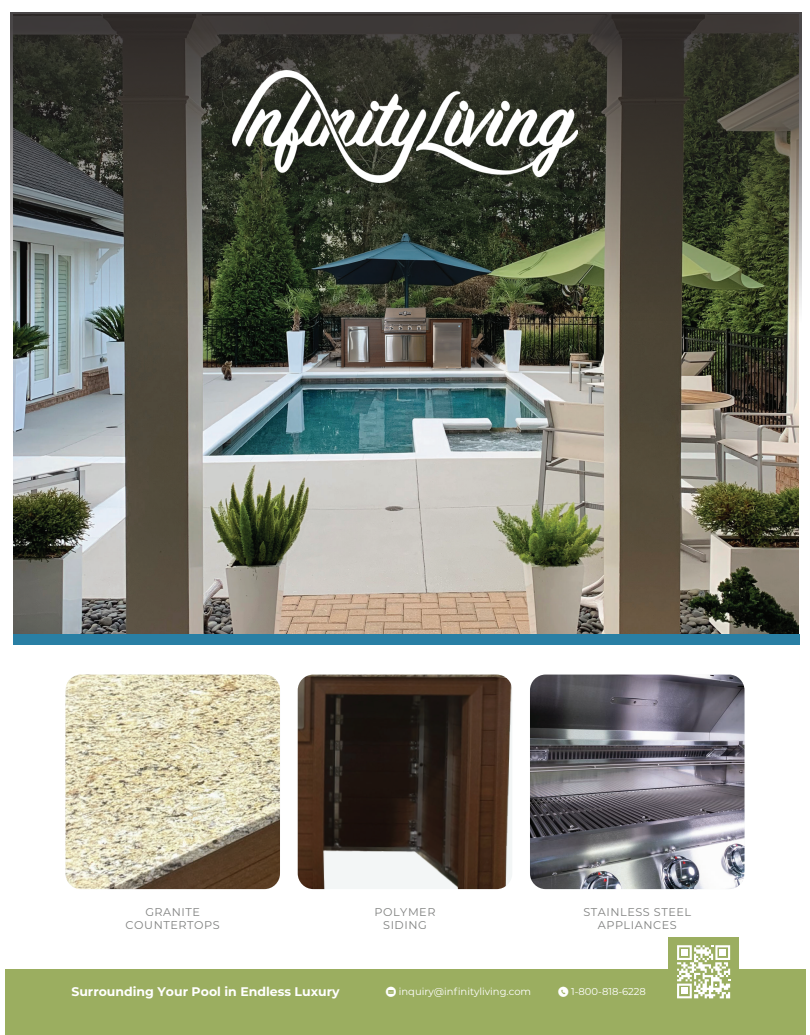
<style>
.page{position:relative;width:810px;height:1035px;background:#fff}
.page>*{position:absolute;margin:0;border:0;box-sizing:border-box;transform-origin:0 0}
.t1{font:700 12.5px "Montserrat";color:#fff}
.t2{font:11.25px/13.5px "Montserrat";letter-spacing:.05em;color:#808180;text-align:center}
.t3{font:10px "Montserrat";color:#fff}
.s1{font-family:"Social Media Circled"}
</style>
<div class="page">
<img style="left:14px;top:362px;width:785px;height:272px">
<div style="left:13px;top:634px;width:787px;height:11px;background:#297fa4"></div>
<img style="left:10px;top:13px;width:792px;height:349px">
<div style="left:5px;top:969px;width:800px;height:65px;background:#9bae60"></div>
<div style="left:668px;top:937px;width:71px;height:67px;background:#9bae60"></div>
<svg style="left:677px;top:945px;width:53px;height:53px"></svg>
<div style="left:681px;top:950px;width:7px;height:6px;background:#fff"></div>
<div style="left:720px;top:949px;width:6px;height:7px;background:#fff"></div>
<div style="left:681px;top:988px;width:7px;height:6px;background:#fff"></div>
<img style="left:65px;top:675px;width:215px;height:214px">
<img style="left:530px;top:675px;width:215px;height:214px">
<img style="left:298px;top:675px;width:214px;height:214px">
<img style="left:232px;top:71px;width:346px;height:112px">
<p class="t2" style="left:126px;top:904px;width:96px">GRANITE<br>COUNTERTOPS</p>
<p class="t2" style="left:374px;top:904px;width:63px">POLYMER<br>SIDING</p>
<p class="t2" style="left:583px;top:904px;width:109px">STAINLESS STEEL<br>APPLIANCES</p>
<p class="t1" style="left:71px;top:983px;width:270px">Surrounding Your Pool in Endless Luxury</p>
<p class="t3" style="left:386px;top:984px;width:147px"><span class="s1">k</span> inquiry@infinityliving.com</p>
<p class="t3" style="left:558px;top:984px;width:89px"><span class="s1">m</span> 1-800-818-6228</p>
</div>
